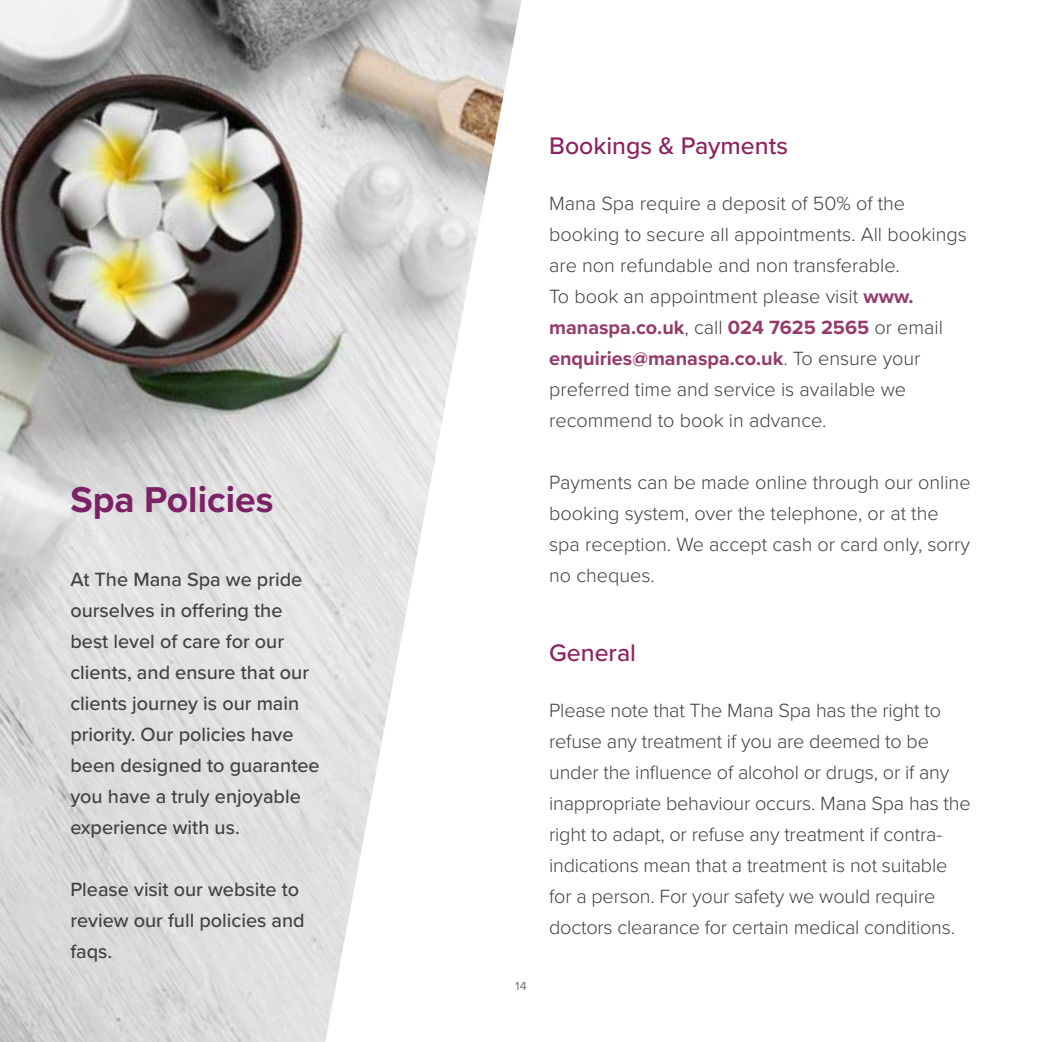
<style>
.page{position:relative;width:1042px;height:1042px;background:#fff}
.page>*{position:absolute;margin:0;border:0;box-sizing:border-box;transform-origin:0 0}
.t1{font:700 37.27px "Proxima Nova";color:#7c2166}
.t2{font:500 24.85px "Proxima Nova";color:#8d2260}
.t3{font:300 19.95px/31px "Proxima Nova";letter-spacing:-.005em;color:#414042}
.t4{font:500 19.95px/31px "Proxima Nova";color:#414042}
.t5{font:500 12.25px "Proxima Nova";color:#808285}
.s1{font-weight:700;color:#953a6a}
</style>
<div class="page">
<img style="left:0;top:0;width:521px;height:1042px">
<h1 class="t1" style="left:70px;top:472px;width:205px">Spa Policies</h1>
<p class="t4" style="left:70px;top:563px;width:251px">At The Mana Spa we pride ourselves in offering the best level of care for our clients, and ensure that our clients journey is our main priority. Our policies have been designed to guarantee you have a truly enjoyable experience with us.</p>
<p class="t4" style="left:70px;top:873px;width:236px">Please visit our website to review our full policies and faqs.</p>
<p class="t2" style="left:549px;top:127px;width:240px">Bookings &amp; Payments</p>
<p class="t3" style="left:549px;top:186px;width:419px">Mana Spa require a deposit of 50% of the booking to secure all appointments. All bookings are non refundable and non transferable.<br>To book an appointment please visit <span class="s1">www. manaspa.co.uk</span>, call <span class="s1">024 7625 2565</span> or email <span class="s1">enquiries@manaspa.co.uk</span>. To ensure your preferred time and service is available we recommend to book in advance.</p>
<p class="t3" style="left:549px;top:466px;width:423px">Payments can be made online through our online booking system, over the telephone, or at the spa reception. We accept cash or card only, sorry no cheques.</p>
<p class="t5" style="left:515px;top:976px;width:13px">14</p>
<p class="t2" style="left:549px;top:634px;width:88px">General</p>
<p class="t3" style="left:549px;top:693px;width:423px">Please note that The Mana Spa has the right to refuse any treatment if you are deemed to be under the influence of alcohol or drugs, or if any inappropriate behaviour occurs. Mana Spa has the right to adapt, or refuse any treatment if contra&shy;indications mean that a treatment is not suitable for a person. For your safety we would require doctors clearance for certain medical conditions.</p>
</div>
